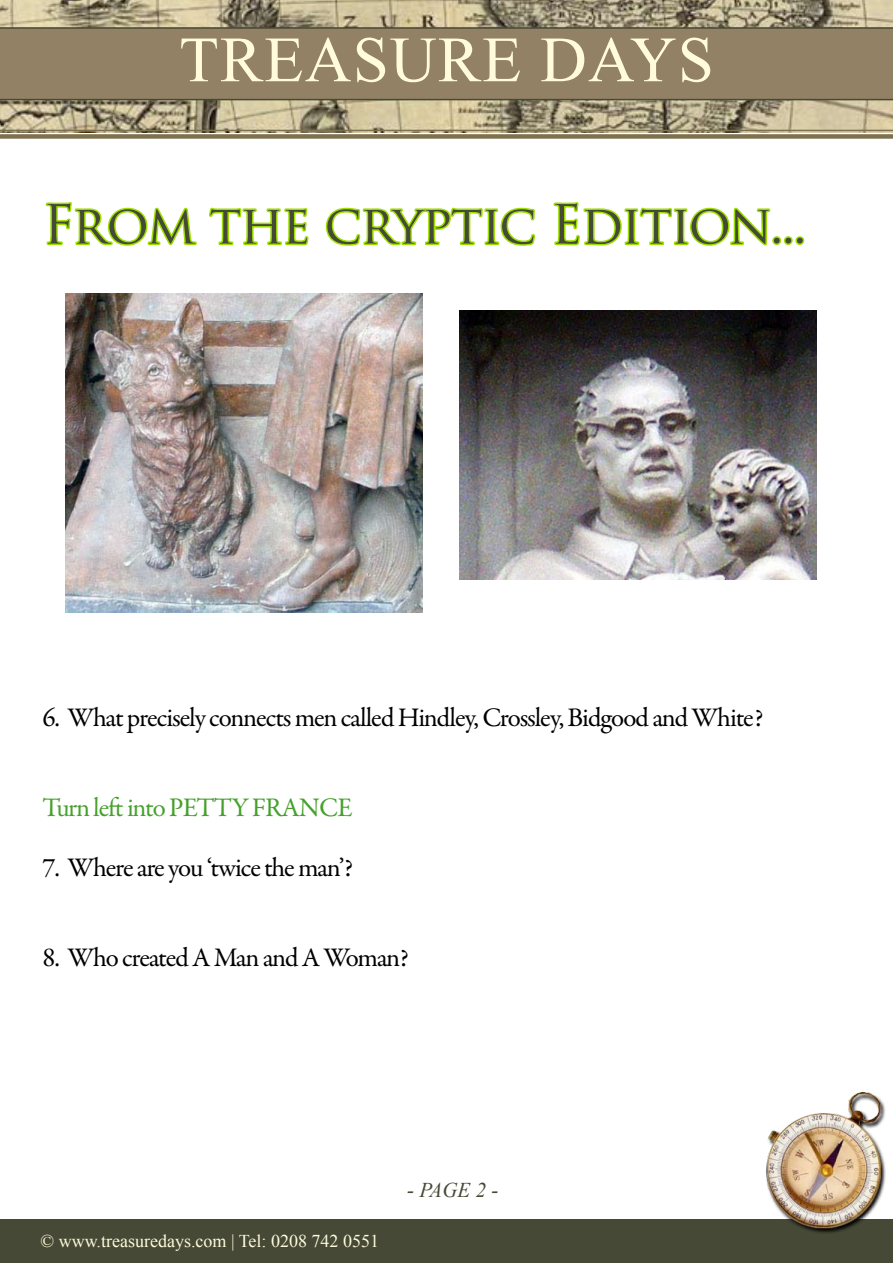
<style>
.page{position:relative;width:893px;height:1263px;background:#fff}
.page>*{position:absolute;margin:0;border:0;box-sizing:border-box;transform-origin:0 0}
.t1{font:64.5px "Times New Roman";letter-spacing:.02em;color:#fffbdb}
.t2{font:52.5px "Trajan Pro";letter-spacing:-.03em;color:#454935}
.t3{font:27px "Garamond Premr Pro";letter-spacing:-.04em;color:#000}
.t4{font:27px "Garamond Premr Pro";letter-spacing:-.04em;color:#45a12b}
.t5{font:italic 21px "Times New Roman";color:#454935}
.t6{font:18px "Times New Roman";color:#fffbdb}
</style>
<div class="page">
<div style="left:0;top:1219px;width:893px;height:44px;background:#454935"></div>
<img style="left:0;top:0;width:893px;height:133px">
<div style="left:0;top:27px;width:893px;height:73px;background:#938165"></div>
<hr style="left:0;top:130px;width:893px;height:1px;background:#7e714f">
<div style="left:0;top:134px;width:893px;height:5px;background:#7e714f"></div>
<img style="left:766px;top:1092px;width:120px;height:141px">
<svg style="left:45px;top:202px;width:152px;height:44px"></svg>
<svg style="left:207px;top:66px;width:103px;height:180px"></svg>
<svg style="left:325px;top:207px;width:210px;height:39px"></svg>
<svg style="left:552px;top:98px;width:220px;height:148px"></svg>
<div style="left:772px;top:236px;width:9px;height:9px;border:3px solid #9ddf00;border-radius:50%"></div>
<div style="left:784px;top:236px;width:9px;height:9px;border:3px solid #9ddf00;border-radius:50%"></div>
<div style="left:795px;top:236px;width:9px;height:9px;border:3px solid #9ddf00;border-radius:50%"></div>
<img style="left:65px;top:293px;width:357px;height:320px">
<img style="left:459px;top:310px;width:358px;height:269px">
<h1 class="t1" style="left:179px;top:16px;width:536px">TREASURE DAYS</h1>
<h2 class="t2" style="left:43px;top:191px;width:765px">From the cryptic Edition...</h2>
<p class="t3" style="left:43px;top:701px;width:722px">6. What precisely connects men called Hindley, Crossley, Bidgood and White?</p>
<p class="t4" style="left:43px;top:791px;width:312px">Turn left into PETTY FRANCE</p>
<p class="t3" style="left:43px;top:851px;width:312px">7. Where are you ‘twice the man’?</p>
<p class="t3" style="left:43px;top:941px;width:368px">8. Who created A Man and A Woman?</p>
<p class="t6" style="left:41px;top:1229px;width:340px">© www.treasuredays.com | Tel: 0208 742 0551</p>
<p class="t5" style="left:407px;top:1175px;width:93px">- PAGE 2 -</p>
</div>
